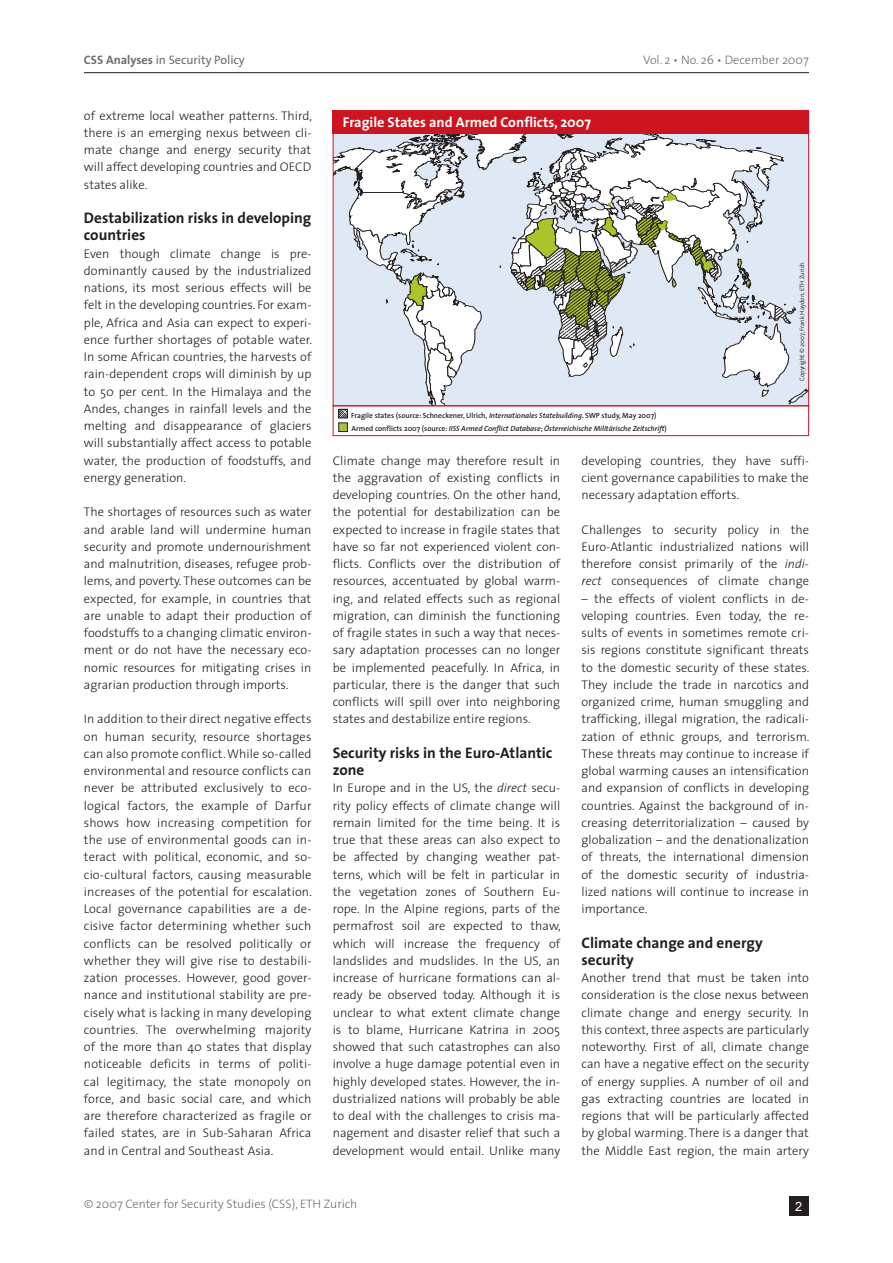
<style>
.page{position:relative;width:893px;height:1263px;background:#fff}
.page>*{position:absolute;margin:0;border:0;box-sizing:border-box;transform-origin:0 0}
._5_Untertitel{font:700 15.3px/17.2px "The Sans";color:#231f20}
.BOX_1_Titel_weiss{font:700 14.25px "The Sans";color:#fff}
._4_Text{font:300 12.6px/17.2px "The Sans";color:#231f20;text-align:justify}
.t1{font:300 12.3px "The Sans";color:#6c6d70}
.t2{font:12.3px "The Sans";color:#6c6d70}
.Paragraph_Style_12{font:italic 600 7.5px "The Sans";color:#231f20}
.Paragraph_Style_12-2{font:600 7.5px "The Sans";color:#231f20}
._3_Bildlegende{font:300 6.3px "The Sans";color:#231f20}
.s1{font-weight:700}
.s2{font-style:italic}
.s3{font-style:normal}
</style>
<div class="page">
<hr style="left:84px;top:72px;width:725px;height:1px;background:#231f20">
<div style="left:789px;top:1196px;width:20px;height:20px;background:#231f20"></div>
<svg style="left:335px;top:134px;width:472px;height:270px"></svg>
<div style="left:333px;top:110px;width:476px;height:24px;background:#cd1522"></div>
<div style="left:339px;top:423px;width:8px;height:9px;background:#acc337"></div>
<div style="left:339px;top:423px;width:8px;height:9px;border:1px solid #231f20"></div>
<svg style="left:341px;top:411px;width:4px;height:5px"></svg>
<div style="left:339px;top:409px;width:8px;height:9px;border:1px solid #231f20"></div>
<div style="left:333px;top:405px;width:476px;height:31px;border:1px solid #cd1522"></div>
<p class="t2" style="left:84px;top:50px;width:162px"><span class="s1">CSS Analyses</span> in Security Policy</p>
<p class="t1" style="left:643px;top:50px;width:167px">Vol. 2 • No. 26 • December 2007</p>
<p class="_4_Text" style="left:84px;top:106px;width:230px">of extreme local weather patterns. Third, there is an emerging nexus between cli&shy;mate change and energy security that will affect developing countries and OECD states alike.</p>
<p class="_5_Untertitel" style="left:84px;top:209px;width:229px">Destabilization risks in developing countries</p>
<p class="_4_Text" style="left:84px;top:244px;width:229px">Even though climate change is pre&shy;dominantly caused by the industrialized nations, its most serious effects will be felt in the developing countries. For exam&shy;ple, Africa and Asia can expect to experi&shy;ence further shortages of potable water.<br>I n some African countries, the harvests of rain-dependent crops will diminish by up to 50 per cent. I n the H imalaya and the Andes, changes in rainfall levels and the melting and disappearance of glaciers will substantially affect access to potable water, the production of foodstuffs, and energy generation.</p>
<p class="_4_Text" style="left:84px;top:503px;width:229px">The shortages of resources such as water and arable land will undermine human security and promote undernourishment and malnutrition, diseases, refugee prob&shy;lems, and poverty. These outcomes can be expected, for example, in countries that are unable to adapt their production of foodstuffs to a changing climatic environ&shy;ment or do not have the necessary eco&shy;nomic resources for mitigating crises in agrarian production through imports.</p>
<p class="_4_Text" style="left:84px;top:710px;width:229px">I n addition to their direct negative effects on human security, resource shortages can also promote conflict. While so-called environmental and resource conflicts can never be attributed exclusively to eco&shy;logical factors, the example of Darfur shows how increasing competition for the use of environmental goods can in&shy;teract with political, economic, and so&shy;cio-cultural factors, causing measurable increases of the potential for escalation.<br>Local governance capabilities are a de&shy;cisive factor determining whether such conflicts can be resolved politically or whether they will give rise to destabili&shy;zation processes. H owever, good gover&shy;nance and institutional stability are pre&shy;cisely what is lacking in many developing countries. The overwhelming majority of the more than 40 states that display noticeable deficits in terms of politi&shy;cal legitimacy, the state monopoly on force, and basic social care, and which are therefore characterized as fragile or failed states, are in Sub-Saharan Africa and in Central and Southeast Asia.</p>
<p class="BOX_1_Titel_weiss" style="left:343px;top:110px;width:250px">Fragile States and Armed Conflicts, 2007</p>
<p class="Paragraph_Style_12-2" style="left:351px;top:409px;width:307px">Fragile states (source: Schneckener, Ulrich, <span class="s2">Internationales Statebuilding</span>. SWP study, May 2007)</p>
<p class="Paragraph_Style_12" style="left:352px;top:423px;width:317px"><span class="s3">Armed conflicts 2007 (source:</span> IISS Armed Conflict Database<span class="s3">;</span> Österreichische Militärische Zeitschrift<span class="s3">)</span></p>
<p class="_3_Bildlegende" style="left:797px;top:381px;width:121px;rotate:-90deg">Copyright © 2007, Frank Haydon, ETH Zurich</p>
<p class="_4_Text" style="left:333px;top:451px;width:230px">Climate change may therefore result in the aggravation of existing conflicts in developing countries. On the other hand, the potential for destabilization can be expected to increase in fragile states that have so far not experienced violent con&shy;flicts. Conflicts over the distribution of resources, accentuated by global warm&shy;ing, and related effects such as regional migration, can diminish the functioning of fragile states in such a way that neces&shy;sary adaptation processes can no longer be implemented peacefully. I n Africa, in particular, there is the danger that such conflicts will spill over into neighboring states and destabilize entire regions.</p>
<p class="_5_Untertitel" style="left:333px;top:744px;width:221px">Security risks in the Euro-Atlantic zone</p>
<p class="_4_Text" style="left:333px;top:779px;width:230px">I n E urope and in the US, the <span class="s2">direct</span> secu&shy;rity policy effects of climate change will remain limited for the time being. It is true that these areas can also expect to be affected by changing weather pat&shy;terns, which will be felt in particular in the vegetation zones of Southern E u&shy;rope. I n the Alpine regions, parts of the permafrost soil are expected to thaw, which will increase the frequency of landslides and mudslides. I n the US, an increase of hurricane formations can al&shy;ready be observed today. Although it is unclear to what extent climate change is to blame, H urricane Katrina in 2005 showed that such catastrophes can also involve a huge damage potential even in highly developed states. However, the in&shy;dustrialized nations will probably be able to deal with the challenges to crisis ma&shy;nagement and disaster relief that such a development would entail. U nlike many</p>
<p class="_4_Text" style="left:581px;top:451px;width:229px">developing countries, they have suffi&shy;cient governance capabilities to make the necessary adaptation efforts.</p>
<p class="_4_Text" style="left:581px;top:520px;width:229px">Challenges to security policy in the E uro-Atlantic industrialized nations will therefore consist primarily of the <span class="s2">indi&shy;rect</span> consequences of climate change</p>
<p class="_4_Text" style="left:581px;top:589px;width:229px">– the effects of violent conflicts in de&shy;veloping countries. Even today, the re&shy;sults of events in sometimes remote cri&shy;sis regions constitute significant threats to the domestic security of these states.<br>They include the trade in narcotics and organized crime, human smuggling and trafficking, illegal migration, the radicali&shy;zation of ethnic groups, and terrorism.<br>These threats may continue to increase if global warming causes an intensification and expansion of conflicts in developing countries. Against the background of in&shy;creasing deterritorialization – caused by globalization – and the denationalization of threats, the international dimension of the domestic security of industria&shy;lized nations will continue to increase in importance.</p>
<p class="_5_Untertitel" style="left:581px;top:933px;width:183px">Climate change and energy security</p>
<p class="_4_Text" style="left:581px;top:969px;width:229px">Another trend that must be taken into consideration is the close nexus between climate change and energy security. I n this context, three aspects are particularly noteworthy. First of all, climate change can have a negative effect on the security of energy supplies. A number of oil and gas extracting countries are located in regions that will be particularly affected by global warming. There is a danger that the Middle East region, the main artery</p>
<p class="t1" style="left:84px;top:1194px;width:224px">© 2007 Center for Security Studies (CSS), ETH</p>
<p class="t1" style="left:324px;top:1194px;width:35px">Zurich</p>
</div>
